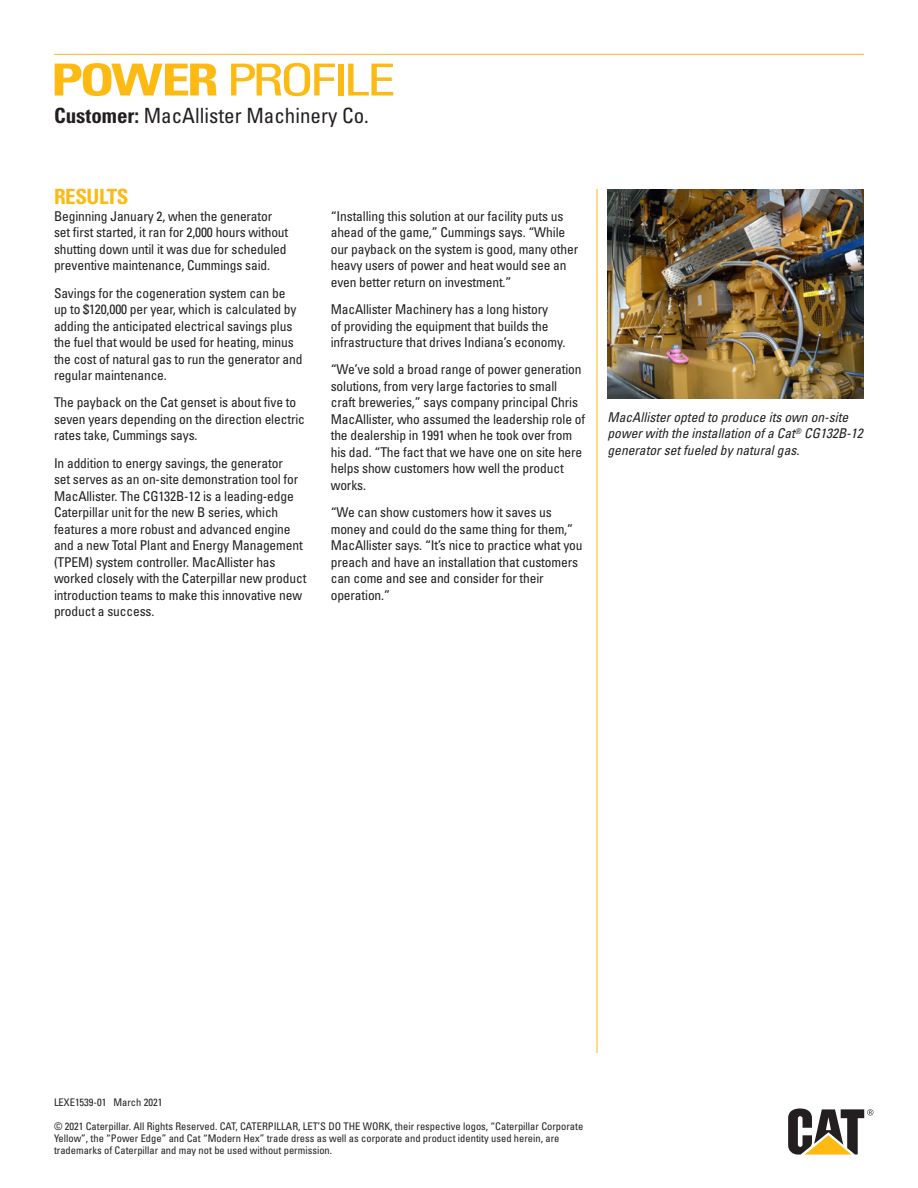
<style>
.page{position:relative;width:918px;height:1188px;background:#fff}
.page>*{position:absolute;margin:0;border:0;box-sizing:border-box;transform-origin:0 0}
.t1{font:condensed 44.1px "Univers LT Std";letter-spacing:-.08em;color:#fcba13;scale:1.3 1}
.Subhead{font:condensed 21px "Univers LT Std";color:#231f20}
.Subhead-2{font:700 condensed 21px "Univers LT Std";letter-spacing:-.02em;color:#fcba13}
.Body_Copy{font:condensed 13.5px/16.5px "Univers LT Std";letter-spacing:-.01em;color:#231f20}
.Body_Copy-2{font:italic condensed 13.5px/16.5px "Univers LT Std";color:#231f20}
.t2{font:condensed 10.5px/12px "Univers LT Std";color:#231f20}
.s1{font-weight:700}
</style>
<div class="page">
<svg style="left:788px;top:1108px;width:85px;height:47px"></svg>
<img style="left:608px;top:189px;width:256px;height:209px">
<hr style="left:597px;top:189px;width:1px;height:864px;background:#fcba13">
<hr style="left:54px;top:54px;width:810px;height:1px;background:#fcba13">
<p class="t1" style="left:51px;top:52px;width:267px"><span class="s1">POWER</span> PROFILE</p>
<p class="Subhead" style="left:54px;top:102px;width:316px"><span class="s1">Customer:</span> MacAllister Machinery Co.</p>
<p class="Subhead-2" style="left:54px;top:184px;width:76px">RESULTS</p>
<p class="Body_Copy" style="left:54px;top:207px;width:236px">Beginning January 2, when the generator set first started, it ran for 2,000 hours without shutting down until it was due for scheduled preventive maintenance, Cummings said.</p>
<p class="Body_Copy" style="left:54px;top:284px;width:250px">Savings for the cogeneration system can be<br>up to $120,000 per year, which is calculated by adding the anticipated electrical savings plus the fuel that would be used for heating, minus the cost of natural gas to run the generator and regular maintenance.</p>
<p class="Body_Copy" style="left:54px;top:394px;width:252px">The payback on the Cat genset is about five to seven years depending on the direction electric rates take, Cummings says.</p>
<p class="Body_Copy" style="left:54px;top:454px;width:254px">In addition to energy savings, the generator<br>set serves as an on-site demonstration tool for MacAllister. The CG132B-12 is a leading-edge Caterpillar unit for the new B series, which features a more robust and advanced engine and a new Total Plant and Energy Management (TPEM) system controller. MacAllister has worked closely with the Caterpillar new product introduction teams to make this innovative new product a success.</p>
<p class="Body_Copy" style="left:331px;top:207px;width:249px">“Installing this solution at our facility puts us ahead of the game,” Cummings says. “While our payback on the system is good, many other heavy users of power and heat would see an even better return on investment.”</p>
<p class="Body_Copy" style="left:331px;top:301px;width:236px">MacAllister Machinery has a long history<br>of providing the equipment that builds the infrastructure that drives Indiana’s economy.</p>
<p class="Body_Copy" style="left:331px;top:361px;width:256px">“We’ve sold a broad range of power generation solutions, from very large factories to small craft breweries,” says company principal Chris MacAllister, who assumed the leadership role of the dealership in 1991 when he took over from his dad. “The fact that we have one on site here helps show customers how well the product works.</p>
<p class="Body_Copy" style="left:331px;top:504px;width:253px">“We can show customers how it saves us money and could do the same thing for them,” MacAllister says. “It’s nice to practice what you preach and have an installation that customers can come and see and consider for their operation.”</p>
<p class="Body_Copy-2" style="left:608px;top:408px;width:257px">MacAllister opted to produce its own on-site power with the installation of a Cat<sup>®</sup> CG132B-12 generator set fueled by natural gas.</p>
<p class="t2" style="left:54px;top:1096px;width:110px">LEXE1539-01 March 2021</p>
<p class="t2" style="left:54px;top:1120px;width:531px">© 2021 Caterpillar. All Rights Reserved. CAT, CATERPILLAR, LET’S DO THE WORK, their respective logos, “Caterpillar Corporate<br>Yellow”, the “Power Edge” and Cat “Modern Hex” trade dress as well as corporate and product identity used herein, are trademarks of Caterpillar and may not be used without permission.</p>
</div>
